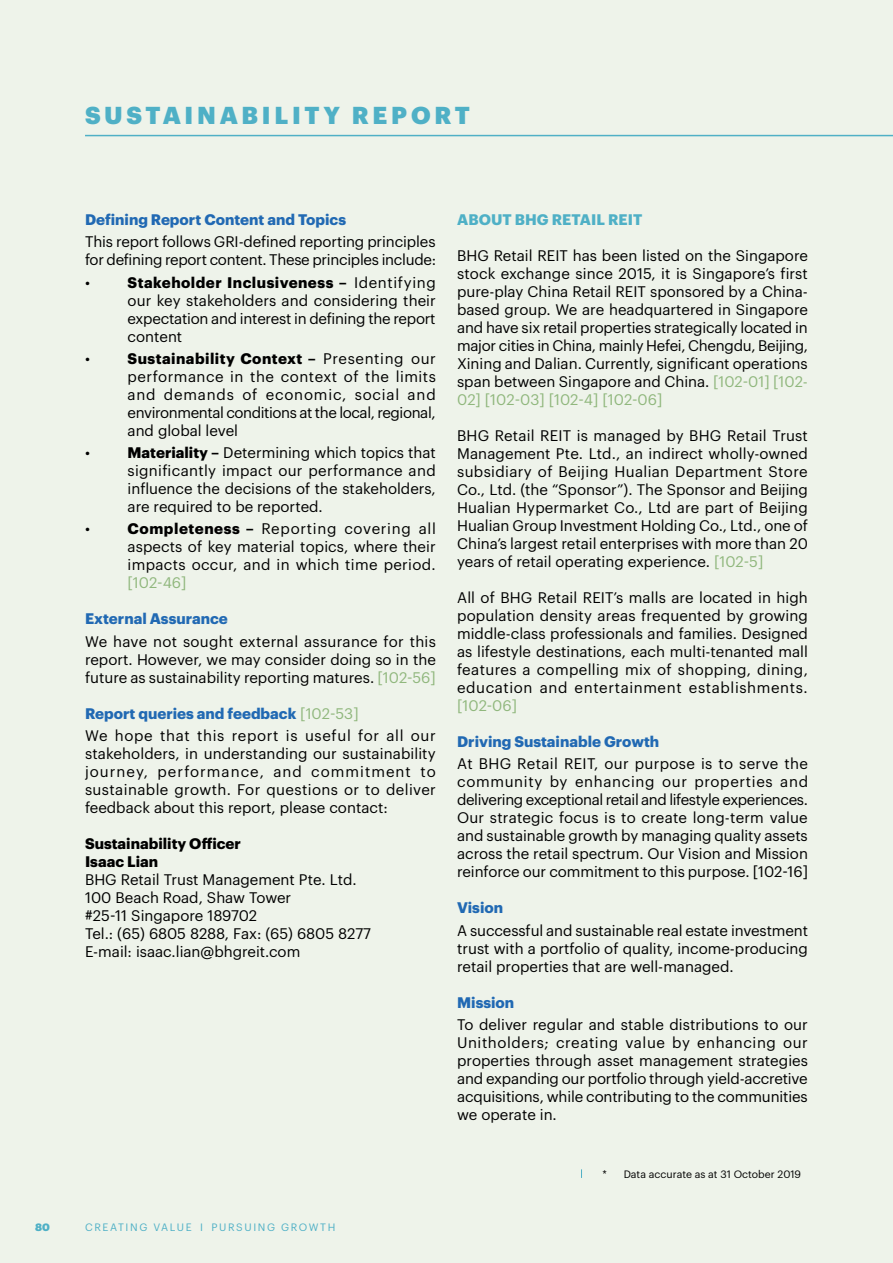
<style>
.page{position:relative;width:893px;height:1263px;background:#eef3ea}
.page>*{position:absolute;margin:0;border:0;box-sizing:border-box;transform-origin:0 0}
.t1{font:900 24px "Graphik";letter-spacing:.155em;color:#4fb0c6}
.t2{font:15px/18px "Graphik";color:#000;text-align:justify}
.t3{font:700 15px "Graphik";color:#2169b3}
.t4{font:15px/22.2px "Graphik";letter-spacing:.045em;color:#000}
.t5{font:700 15px/18px "Graphik";color:#000}
.t6{font:700 15px "Graphik";letter-spacing:.005em;color:#4fb0c6}
.t7{font:15px "Graphik";color:#90b77d}
.t8{font:10.5px "Graphik";color:#000}
.t9{font:10.5px "Graphik";letter-spacing:.155em;color:#4fb0c6}
.t10{font:900 10.5px "Graphik";color:#4fb0c6}
.s1{font-weight:700}
.s2{color:#90b77d}
.s3{font-weight:700;color:#2169b3}
</style>
<div class="page">
<hr style="left:85px;top:135px;width:808px;height:1px;background:#4fb0c6">
<h1 class="t1" style="left:85px;top:96px;width:386px">SUSTAINABILITY REPORT</h1>
<p class="t3" style="left:85px;top:208px;width:263px">Defining Report Content and Topics</p>
<p class="t2" style="left:85px;top:232px;width:353px">This report follows GRI-defined reporting principles for defining report content. These principles include:</p>
<p class="t2" style="left:85px;top:272px;width:6px">•</p>
<p class="t2" style="left:128px;top:272px;width:310px"><span class="s1">Stakeholder Inclusiveness –</span> Identifying our key stakeholders and considering their expectation and interest in defining the report content</p>
<p class="t2" style="left:85px;top:348px;width:6px">•</p>
<p class="t2" style="left:128px;top:348px;width:310px"><span class="s1">Sustainability Context –</span> Presenting our performance in the context of the limits and demands of economic, social and environmental conditions at the local, regional, and global level</p>
<p class="t2" style="left:85px;top:442px;width:6px">•</p>
<p class="t2" style="left:128px;top:442px;width:310px"><span class="s1">Materiality –</span> Determining which topics that significantly impact our performance and influence the decisions of the stakeholders, are required to be reported.</p>
<p class="t2" style="left:85px;top:519px;width:6px">•</p>
<p class="t2" style="left:128px;top:519px;width:310px"><span class="s1">Completeness –</span> Reporting covering all aspects of key material topics, where their impacts occur, and in which time period.</p>
<p class="t7" style="left:128px;top:572px;width:61px">[102-46]</p>
<p class="t3" style="left:85px;top:607px;width:144px">External Assurance</p>
<p class="t2" style="left:85px;top:631px;width:352px">We have not sought external assurance for this report. However, we may consider doing so in the future as sustainability reporting matures. <span class="s2">[102-56]</span></p>
<p class="t4" style="left:85px;top:701px;width:352px"><span class="s3">Report queries and feedback</span> <span class="s2">[102-53]<br></span>We hope that this report is useful for all our</p>
<p class="t2" style="left:85px;top:743px;width:352px">stakeholders, in understanding our sustainability journey, performance, and commitment to sustainable growth. For questions or to deliver feedback about this report, please contact:</p>
<p class="t5" style="left:85px;top:833px;width:157px">Sustainability Officer<br>Isaac Lian</p>
<p class="t2" style="left:85px;top:869px;width:288px;text-align:left">BHG Retail Trust Management Pte. Ltd.<br>100 Beach Road, Shaw Tower<br>#25-11 Singapore 189702<br>Tel.: (65) 6805 8288, Fax: (65) 6805 8277<br>E-mail: isaac.lian@bhgreit.com</p>
<p class="t10" style="left:35px;top:1218px;width:16px">80</p>
<p class="t9" style="left:85px;top:1219px;width:252px">CREATING VALUE I PURSUING GROWTH</p>
<p class="t6" style="left:457px;top:208px;width:187px">ABOUT BHG RETAIL REIT</p>
<p class="t2" style="left:457px;top:245px;width:353px">BHG Retail REIT has been listed on the Singapore stock exchange since 2015, it is Singapore’s first pure-play China Retail REIT sponsored by a China&shy;based group. We are headquartered in Singapore and have six retail properties strategically located in major cities in China, mainly Hefei, Chengdu, Beijing, Xining and Dalian. Currently, significant operations span between Singapore and China. <span class="s2">[102-01] [102- 02] [102-03] [102-4] [102-06]</span></p>
<p class="t2" style="left:457px;top:425px;width:352px">BHG Retail REIT is managed by BHG Retail Trust Management Pte. Ltd., an indirect wholly-owned subsidiary of Beijing Hualian Department Store Co., Ltd. (the “Sponsor”). The Sponsor and Beijing Hualian Hypermarket Co., Ltd are part of Beijing Hualian Group Investment Holding Co., Ltd., one of China’s largest retail enterprises with more than 20 years of retail operating experience. <span class="s2">[102-5]</span></p>
<p class="t2" style="left:457px;top:587px;width:352px">All of BHG Retail REIT’s malls are located in high population density areas frequented by growing middle-class professionals and families. Designed as lifestyle destinations, each multi-tenanted mall features a compelling mix of shopping, dining, education and entertainment establishments.</p>
<p class="t7" style="left:457px;top:694px;width:61px">[102-06]</p>
<p class="t3" style="left:457px;top:730px;width:204px">Driving Sustainable Growth</p>
<p class="t2" style="left:457px;top:753px;width:352px">At BHG Retail REIT, our purpose is to serve the community by enhancing our properties and delivering exceptional retail and lifestyle experiences.<br>Our strategic focus is to create long-term value and sustainable growth by managing quality assets across the retail spectrum. Our Vision and Mission reinforce our commitment to this purpose. [102-16]</p>
<p class="t3" style="left:457px;top:896px;width:48px">Vision</p>
<p class="t2" style="left:457px;top:920px;width:352px">A successful and sustainable real estate investment trust with a portfolio of quality, income-producing retail properties that are well-managed.</p>
<p class="t3" style="left:457px;top:990px;width:59px">Mission</p>
<p class="t2" style="left:457px;top:1014px;width:352px">To deliver regular and stable distributions to our Unitholders; creating value by enhancing our properties through asset management strategies and expanding our portfolio through yield-accretive acquisitions, while contributing to the communities we operate in.</p>
<p class="t8" style="left:602px;top:1166px;width:200px">* Data accurate as at 31 October 2019</p>
</div>
